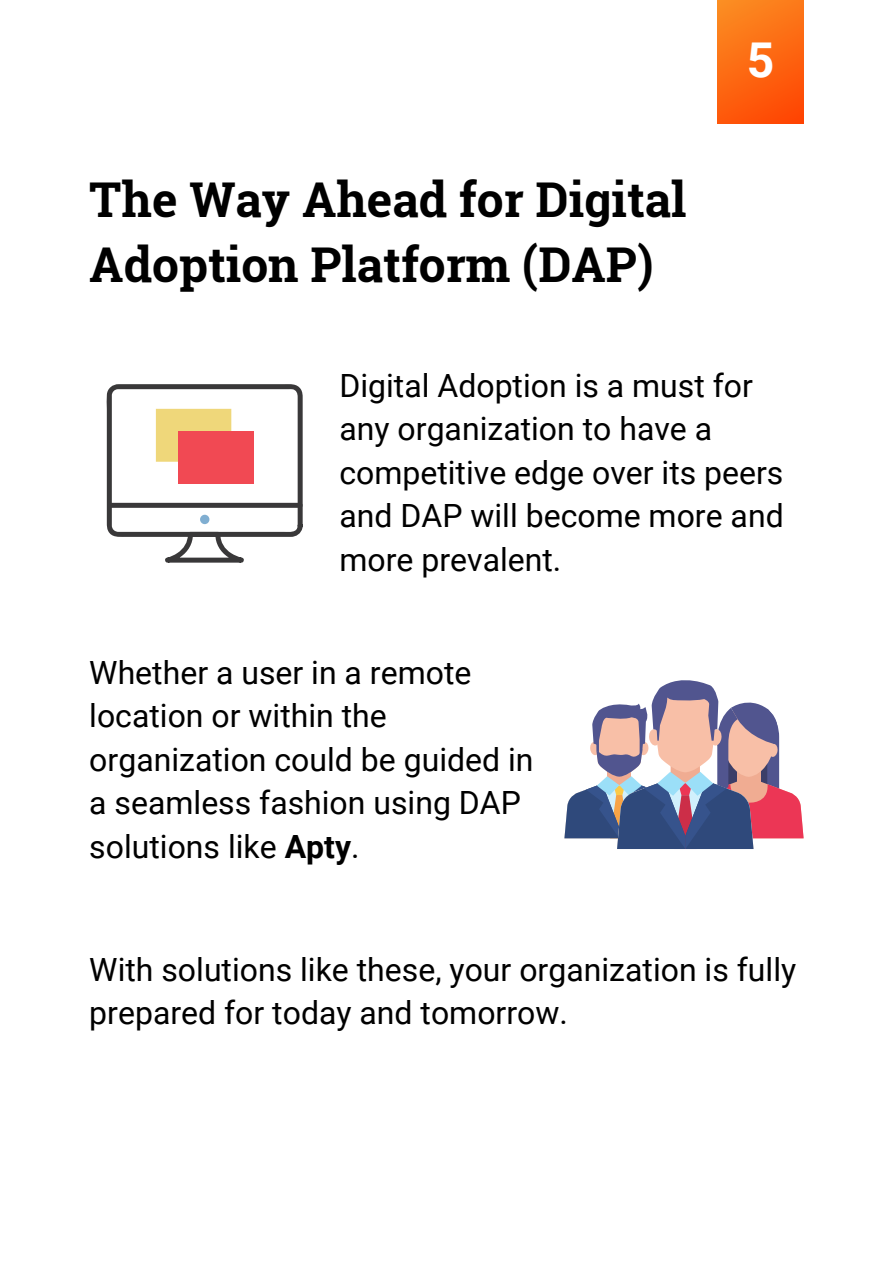
<style>
.page{position:relative;width:893px;height:1263px;background:#fff}
.page>*{position:absolute;margin:0;border:0;box-sizing:border-box;transform-origin:0 0}
.t1{font:700 48px/65px "Roboto Slab";color:#000}
.t2{font:700 48px "Roboto";color:#fff}
.t3{font:32px/43.6px "Roboto";color:#000}
.s1{font-weight:700}
</style>
<div class="page">
<svg style="left:106px;top:384px;width:197px;height:179px"></svg>
<svg style="left:564px;top:680px;width:239px;height:169px"></svg>
<div style="left:717px;top:0;width:86px;height:123px;background:linear-gradient(to bottom,#fb851f,#fe4c06)"></div>
<h1 class="t1" style="left:89px;top:166px;width:598px">The Way Ahead for Digital<br>Adoption Platform (DAP)</h1>
<h1 class="t2" style="left:746px;top:32px;width:29px">5</h1>
<p class="t3" style="left:339px;top:364px;width:446px">Digital Adoption is a must for any organization to have a competitive edge over its peers and DAP will become more and more prevalent.</p>
<p class="t3" style="left:89px;top:651px;width:445px">Whether a user in a remote location or within the organization could be guided in a seamless fashion using DAP solutions like <span class="s1">Apty</span>.</p>
<p class="t3" style="left:89px;top:948px;width:708px">With solutions like these, your organization is fully prepared for today and tomorrow.</p>
</div>
